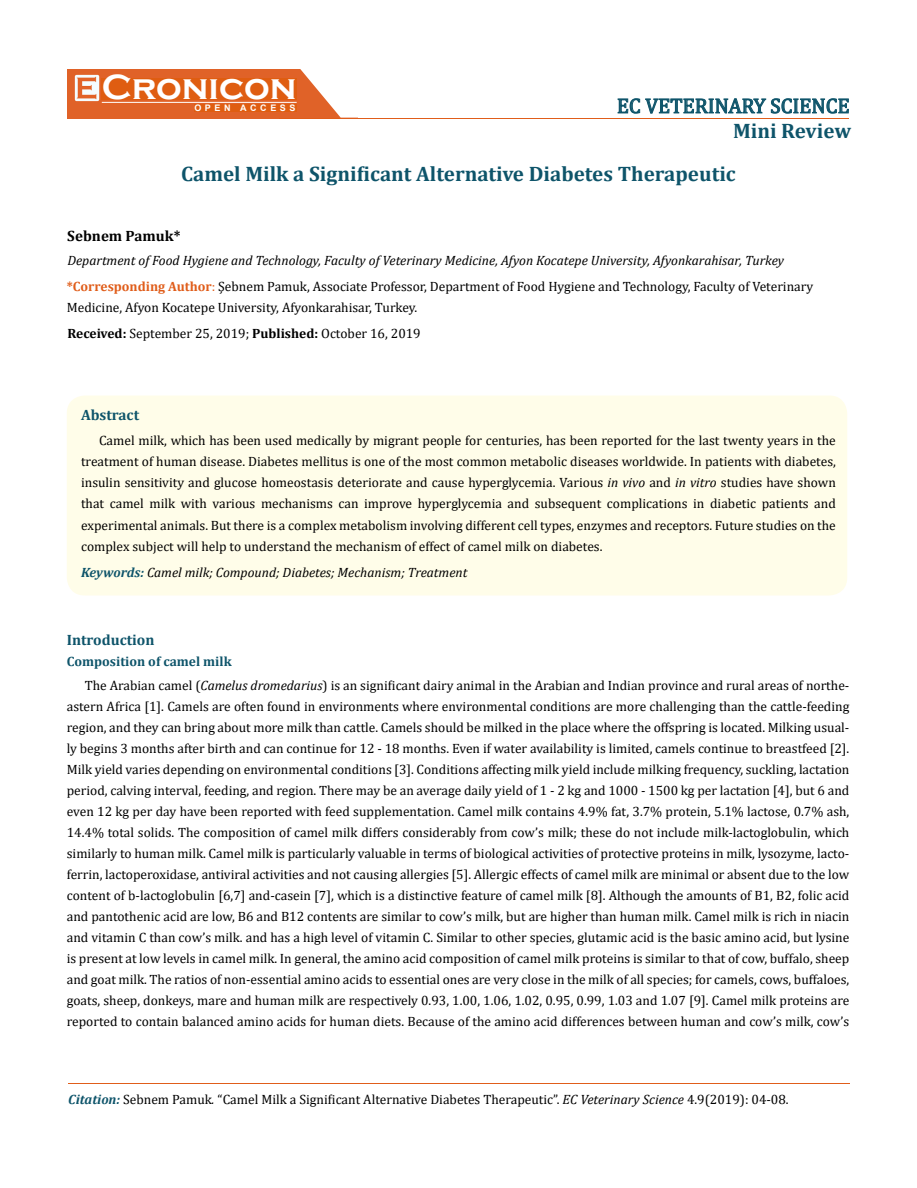
<style>
.page{position:relative;width:917px;height:1188px;background:#fff}
.page>*{position:absolute;margin:0;border:0;box-sizing:border-box;transform-origin:0 0}
.t1{font:700 36px "Copperplate Gothic";color:#fff}
.t2{font:700 21px/43.2px "Cambria";color:#0e546a}
.t3{font:21px "Cambria";color:#0e546a}
.t4{font:700 15px "Cambria";color:#0e546a}
.t5{font:700 15px "Cambria";color:#000}
.t6{font:13.5px/21px "Cambria";color:#000}
.t7{font:italic 13.5px/25.8px "Cambria";color:#000}
.t8{font:700 9px "Arial";letter-spacing:.4em;color:#fff}
.s1{font-weight:700;font-style:normal;color:#e05d1a}
.s2{font-style:normal;color:#e05d1a}
.s3{font-style:normal}
.s4{font-weight:700}
.s5{font-style:italic}
.s6{font-weight:700;color:#0e546a}
.s7{font-weight:700;font-style:italic;color:#0e546a}
</style>
<div class="page">
<div style="left:67px;top:70px;width:290px;height:49px;background:#e06228"></div>
<svg style="left:300px;top:69px;width:58px;height:49px"></svg>
<img style="left:75px;top:75px;width:24px;height:26px">
<div style="left:102px;top:79px;width:195px;height:21px;background:#df5d11"></div>
<div style="left:194px;top:105px;width:103px;height:7px;background:#df5d11"></div>
<svg style="left:617px;top:98px;width:232px;height:16px"></svg>
<hr style="left:102px;top:102px;width:194px;height:1px;background:#fff">
<hr style="left:279px;top:118px;width:569px;height:1px;background:#e05d1a">
<div style="left:67px;top:396px;width:780px;height:200px;background:#fffde9;border-radius:18px"></div>
<hr style="left:68px;top:1083px;width:781px;height:1px;background:#e05d1a">
<h1 class="t1" style="left:102px;top:68px;width:196px">Cronicon</h1>
<p class="t8" style="left:194px;top:102px;width:103px">OPEN ACCESS</p>
<h2 class="t3" style="left:617px;top:93px;width:234px">EC VETERINARY SCIENCE</h2>
<h2 class="t2" style="left:181px;top:108px;width:671px;text-indent:552px">Mini Review<br>Camel Milk a Significant Alternative Diabetes Therapeutic</h2>
<p class="t5" style="left:67px;top:225px;width:115px">Sebnem Pamuk*</p>
<p class="t7" style="left:67px;top:247px;width:748px">Department of Food Hygiene and Technology, Faculty of Veterinary Medicine, Afyon Kocatepe University, Afyonkarahisar, Turkey <span class="s1">*Corresponding Author</span><span class="s2">:</span> <span class="s3">Şebnem Pamuk, Associate Professor, Department of Food Hygiene and Technology, Faculty of Veterinary</span></p>
<p class="t6" style="left:67px;top:295px;width:355px;line-height:25.8px">Medicine, Afyon Kocatepe University, Afyonkarahisar, Turkey.<br><span class="s4">Received:</span> September 25, 2019; <span class="s4">Published:</span> October 16, 2019</p>
<p class="t4" style="left:81px;top:405px;width:60px">Abstract</p>
<p class="t6" style="left:81px;top:430px;width:756px;text-align:justify;text-indent:18px">Camel milk, which has been used medically by migrant people for centuries, has been reported for the last twenty years in the treatment of human disease. Diabetes mellitus is one of the most common metabolic diseases worldwide. In patients with diabetes, insulin sensitivity and glucose homeostasis deteriorate and cause hyperglycemia. Various <span class="s5">in vivo</span> and <span class="s5">in vitro</span> studies have shown that camel milk with various mechanisms can improve hyperglycemia and subsequent complications in diabetic patients and experimental animals. But there is a complex metabolism involving different cell types, enzymes and receptors. Future studies on the complex subject will help to understand the mechanism of effect of camel milk on diabetes.</p>
<p class="t7" style="left:81px;top:559px;width:388px"><span class="s6">Keywords:</span> Camel milk; Compound; Diabetes; Mechanism; Treatment</p>
<p class="t4" style="left:67px;top:629px;width:89px">Introduction</p>
<p class="t6" style="left:85px;top:649px;width:766px;line-height:24px;text-indent:-18px"><span class="s6">Composition of camel milk<br></span>The Arabian camel (<span class="s5">Camelus dromedarius</span>) is an significant dairy animal in the Arabian and Indian province and rural areas of northe-</p>
<p class="t6" style="left:67px;top:696px;width:784px;text-align:justify">astern Africa [1]. Camels are often found in environments where environmental conditions are more challenging than the cattle-feeding region, and they can bring about more milk than cattle. Camels should be milked in the place where the offspring is located. Milking usual&shy;ly begins 3 months after birth and can continue for 12 - 18 months. Even if water availability is limited, camels continue to breastfeed [2].<br>Milk yield varies depending on environmental conditions [3]. Conditions affecting milk yield include milking frequency, suckling, lactation period, calving interval, feeding, and region. There may be an average daily yield of 1 - 2 kg and 1000 - 1500 kg per lactation [4], but 6 and even 12 kg per day have been reported with feed supplementation. Camel milk contains 4.9% fat, 3.7% protein, 5.1% lactose, 0.7% ash, 14.4% total solids. The composition of camel milk differs considerably from cow’s milk; these do not include milk-lactoglobulin, which similarly to human milk. Camel milk is particularly valuable in terms of biological activities of protective proteins in milk, lysozyme, lacto&shy;ferrin, lactoperoxidase, antiviral activities and not causing allergies [5]. Allergic effects of camel milk are minimal or absent due to the low content of b-lactoglobulin [6,7] and-casein [7], which is a distinctive feature of camel milk [8]. Although the amounts of B1, B2, folic acid and pantothenic acid are low, B6 and B12 contents are similar to cow’s milk, but are higher than human milk. Camel milk is rich in niacin and vitamin C than cow’s milk. and has a high level of vitamin C. Similar to other species, glutamic acid is the basic amino acid, but lysine is present at low levels in camel milk. In general, the amino acid composition of camel milk proteins is similar to that of cow, buffalo, sheep and goat milk. The ratios of non-essential amino acids to essential ones are very close in the milk of all species; for camels, cows, buffaloes, goats, sheep, donkeys, mare and human milk are respectively 0.93, 1.00, 1.06, 1.02, 0.95, 0.99, 1.03 and 1.07 [9]. Camel milk proteins are reported to contain balanced amino acids for human diets. Because of the amino acid differences between human and cow’s milk, cow’s</p>
<p class="t6" style="left:68px;top:1089px;width:722px"><span class="s7">Citation:</span> Sebnem Pamuk<span class="s5">.</span> “Camel Milk a Significant Alternative Diabetes Therapeutic”. <span class="s5">EC Veterinary Science</span> 4.9(2019): 04-08.</p>
</div>
